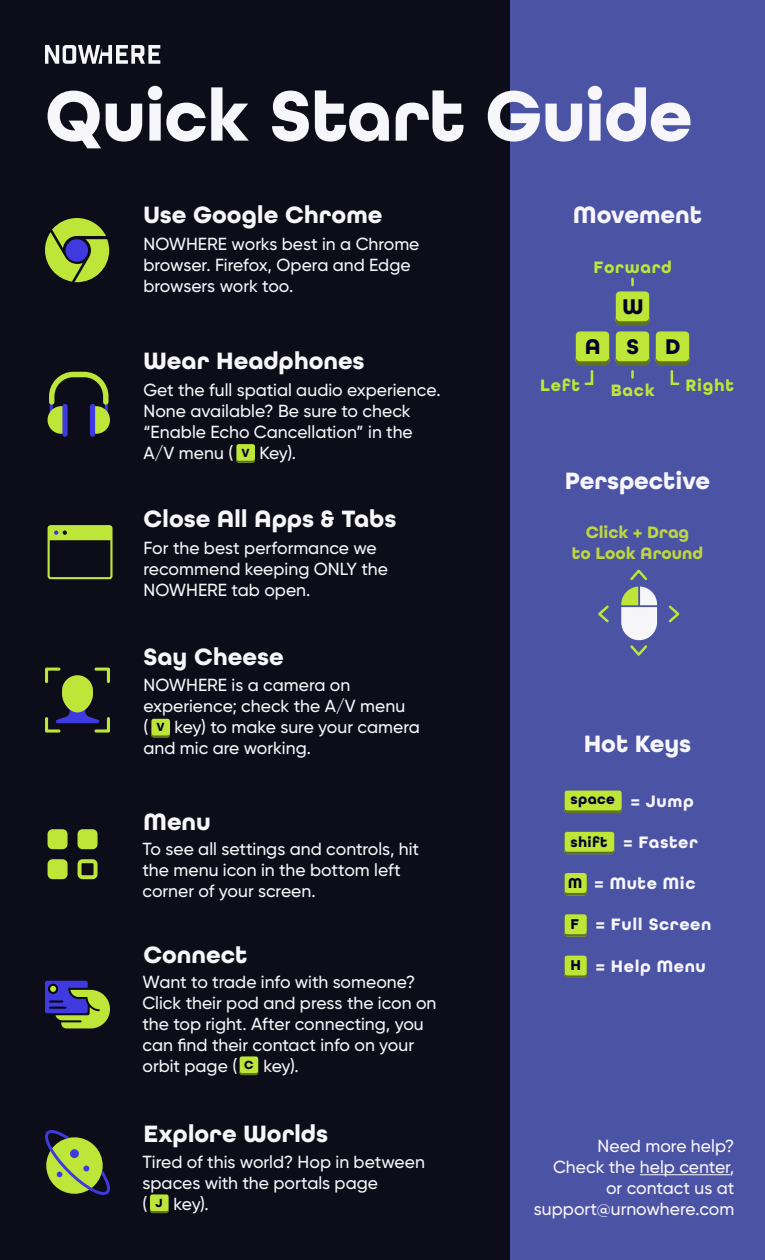
<style>
.page{position:relative;width:765px;height:1260px;background:#0d0d19}
.page>*{position:absolute;margin:0;border:0;box-sizing:border-box;transform-origin:0 0}
.t1{font:700 75px "All Round Gothic";letter-spacing:-.015em;color:#f7f6fb}
.t2{font:700 25px "All Round Gothic";color:#f7f6fb}
.t3{font:700 22.5px/40px "All Round Gothic";color:#010027;text-align:center}
.t4{font:500 17.5px/21px "Gilroy";color:#f7f6fb}
.t5{font:700 17.5px "All Round Gothic";letter-spacing:.035em;color:#f6f6f9}
.t6{font:700 17.5px/17.5px "All Round Gothic";letter-spacing:.035em;color:#bee639;text-align:center}
.t7{font:700 17.5px/21px "All Round Gothic";color:#bed740}
.t8{font:700 15px "All Round Gothic";letter-spacing:.025em;color:#010027}
.t9{font:700 12.5px "All Round Gothic";color:#010027}
.s1{font-size:17.5px;color:#f6f6f9}
.s2{font-size:15px;color:#010027}
</style>
<div class="page">
<div style="left:510px;top:0;width:255px;height:1260px;background:#4b53a4"></div>
<svg style="left:45px;top:218px;width:64px;height:64px"></svg>
<div style="left:62px;top:404px;width:6px;height:33px;background:#3e3adf;border-radius:3px"></div>
<svg style="left:48px;top:372px;width:62px;height:62px"></svg>
<div style="left:90px;top:404px;width:5px;height:33px;background:#3e3adf;border-radius:3px"></div>
<svg style="left:45px;top:45px;width:115px;height:19px"></svg>
<svg style="left:45px;top:668px;width:65px;height:65px"></svg>
<svg style="left:48px;top:859px;width:20px;height:20px"></svg>
<svg style="left:48px;top:829px;width:20px;height:20px"></svg>
<svg style="left:78px;top:859px;width:20px;height:20px"></svg>
<svg style="left:78px;top:829px;width:20px;height:20px"></svg>
<svg style="left:616px;top:291px;width:33px;height:34px"></svg>
<svg style="left:616px;top:331px;width:33px;height:34px"></svg>
<svg style="left:631px;top:279px;width:3px;height:6px"></svg>
<svg style="left:631px;top:371px;width:3px;height:7px"></svg>
<svg style="left:576px;top:331px;width:33px;height:54px"></svg>
<svg style="left:656px;top:331px;width:33px;height:54px"></svg>
<svg style="left:668px;top:605px;width:12px;height:18px"></svg>
<svg style="left:598px;top:605px;width:11px;height:18px"></svg>
<svg style="left:621px;top:569px;width:36px;height:87px"></svg>
<svg style="left:48px;top:525px;width:65px;height:54px"></svg>
<svg style="left:45px;top:1130px;width:65px;height:65px"></svg>
<svg style="left:45px;top:981px;width:65px;height:47px"></svg>
<svg style="left:150px;top:1194px;width:19px;height:19px"></svg>
<svg style="left:240px;top:1056px;width:18px;height:19px"></svg>
<svg style="left:151px;top:719px;width:19px;height:19px"></svg>
<svg style="left:236px;top:444px;width:19px;height:19px"></svg>
<hr style="left:640px;top:1174px;width:90px;height:1px;background:#f7f6fb">
<svg style="left:564px;top:832px;width:50px;height:22px"></svg>
<svg style="left:564px;top:790px;width:58px;height:23px"></svg>
<svg style="left:564px;top:873px;width:23px;height:22px"></svg>
<svg style="left:564px;top:914px;width:23px;height:23px"></svg>
<svg style="left:564px;top:955px;width:23px;height:23px"></svg>
<h1 class="t1" style="left:45px;top:71px;width:649px">Quick Start Guide</h1>
<h2 class="t2" style="left:143px;top:200px;width:241px">Use Google Chrome</h2>
<p class="t4" style="left:143px;top:233px;width:278px">NOWHERE works best in a Chrome browser. Firefox, Opera and Edge browsers work too.</p>
<h2 class="t2" style="left:143px;top:346px;width:223px">Wear Headphones</h2>
<p class="t4" style="left:143px;top:379px;width:299px">Get the full spatial audio experience.<br>None available? Be sure to check “Enable Echo Cancellation” in the<br>A/V menu (</p>
<p class="t4" style="left:260px;top:442px;width:38px">Key).</p>
<p class="t9" style="left:241px;top:445px;width:10px">V</p>
<h2 class="t2" style="left:143px;top:504px;width:255px">Close All Apps &amp; Tabs</h2>
<p class="t4" style="left:143px;top:537px;width:246px">For the best performance we recommend keeping ONLY the<br>NOWHERE tab open.</p>
<h2 class="t2" style="left:143px;top:641px;width:142px">Say Cheese</h2>
<p class="t4" style="left:143px;top:675px;width:263px">NOWHERE is a camera on experience; check the A/V menu (</p>
<p class="t4" style="left:143px;top:717px;width:278px;text-indent:31px">key) to make sure your camera and mic are working.</p>
<p class="t9" style="left:156px;top:720px;width:10px">V</p>
<h2 class="t2" style="left:143px;top:807px;width:69px">Menu</h2>
<p class="t4" style="left:142px;top:838px;width:278px">To see all settings and controls, hit the menu icon in the bottom left corner of your screen.</p>
<h2 class="t2" style="left:143px;top:940px;width:106px">Connect</h2>
<p class="t4" style="left:142px;top:972px;width:296px">Want to trade info with someone?<br>Click their pod and press the icon on the top right. After connecting, you can find their contact info on your orbit page (</p>
<p class="t4" style="left:264px;top:1056px;width:37px">key).</p>
<p class="t9" style="left:244px;top:1057px;width:11px">C</p>
<h2 class="t2" style="left:143px;top:1119px;width:186px">Explore Worlds</h2>
<p class="t4" style="left:142px;top:1151px;width:284px">Tired of this world? Hop in between spaces with the portals page<br>(</p>
<p class="t4" style="left:174px;top:1193px;width:37px">key).</p>
<p class="t9" style="left:156px;top:1195px;width:9px">J</p>
<h2 class="t2" style="left:573px;top:200px;width:130px">Movement</h2>
<p class="t6" style="left:594px;top:258px;width:80px">Forward</p>
<p class="t3" style="left:585px;top:286px;width:97px">W<br>ASD</p>
<p class="t6" style="left:540px;top:377px;width:41px">Left</p>
<p class="t6" style="left:611px;top:382px;width:46px">Back</p>
<p class="t6" style="left:686px;top:377px;width:50px">Right</p>
<h2 class="t2" style="left:565px;top:465px;width:147px">Perspective</h2>
<p class="t7" style="left:586px;top:522px;width:20px">Cl</p>
<p class="t6" style="left:569px;top:525px;width:139px">Click + Drag<br>to Look around</p>
<p class="t7" style="left:572px;top:522px;width:133px;text-indent:75px">Drag to Look Around</p>
<h2 class="t2" style="left:584px;top:729px;width:109px">Hot Keys</h2>
<p class="t8" style="left:571px;top:790px;width:125px">space <span class="s1">= Jump</span></p>
<p class="t5" style="left:571px;top:832px;width:129px"><span class="s2">shift</span> = Faster</p>
<p class="t5" style="left:568px;top:873px;width:129px"><span class="s2">M</span> = Mute Mic</p>
<p class="t5" style="left:571px;top:914px;width:142px"><span class="s2">F</span> = Full Screen</p>
<p class="t5" style="left:571px;top:955px;width:137px"><span class="s2">H</span> = Help Menu</p>
<p class="t4" style="left:534px;top:1135px;width:202px;text-align:right">Need more help?<br>Check the help center, or contact us at support@urnowhere.com</p>
</div>
